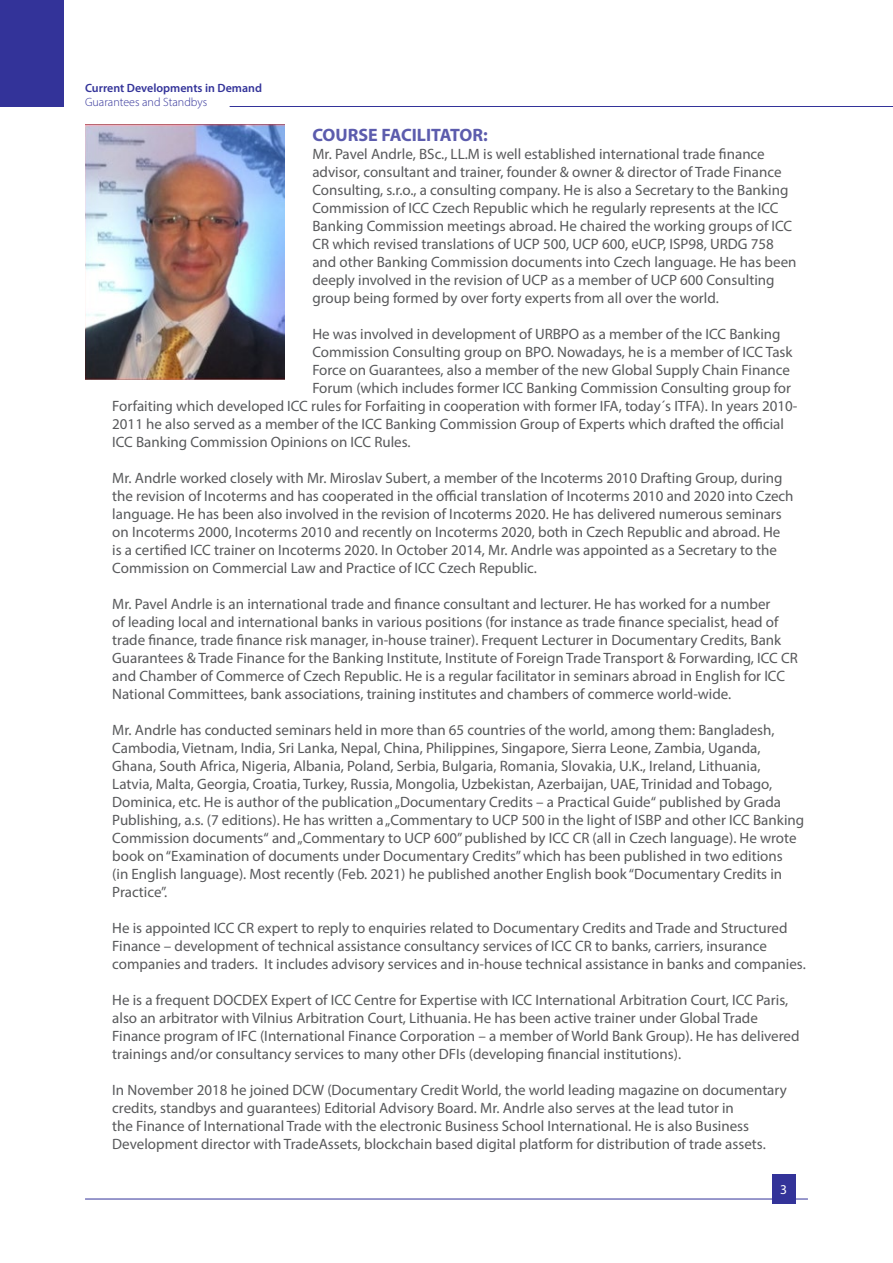
<style>
.page{position:relative;width:893px;height:1263px;background:#fff}
.page>*{position:absolute;margin:0;border:0;box-sizing:border-box;transform-origin:0 0}
.t1{font:700 18px "Myriad Pro";color:#5c5cad}
.t2{font:15px/18px "Myriad Pro";color:#58595b}
.t3{font:13.5px "Myriad Pro";color:#fff}
.t4{font:600 12px "Myriad Pro";color:#339}
.t5{font:300 12px "Myriad Pro";color:#339}
</style>
<div class="page">
<div style="left:0;top:0;width:64px;height:106px;background:#339"></div>
<hr style="left:230px;top:106px;width:663px;height:1px;background:#339">
<hr style="left:85px;top:1199px;width:723px;height:1px;background:#339">
<div style="left:772px;top:1174px;width:23px;height:30px;background:#339"></div>
<img style="left:85px;top:124px;width:199px;height:256px">
<p class="t4" style="left:85px;top:80px;width:178px">Current Developments in Demand</p>
<p class="t5" style="left:85px;top:95px;width:124px">Guarantees and Standbys</p>
<p class="t1" style="left:312px;top:123px;width:177px">COURSE FACILITATOR:</p>
<p class="t2" style="left:312px;top:145px;width:486px">Mr. Pavel Andrle, BSc., LL.M is well established international trade finance advisor, consultant and trainer, founder &amp; owner &amp; director of Trade Finance Consulting, s.r.o., a consulting company. He is also a Secretary to the Banking Commission of ICC Czech Republic which he regularly represents at the ICC Banking Commission meetings abroad. He chaired the working groups of ICC CR which revised translations of UCP 500, UCP 600, eUCP, ISP98, URDG 758 and other Banking Commission documents into Czech language. He has been deeply involved in the revision of UCP as a member of UCP 600 Consulting group being formed by over forty experts from all over the world.</p>
<p class="t2" style="left:312px;top:325px;width:470px">He was involved in development of URBPO as a member of the ICC Banking</p>
<p class="t2" style="left:312px;top:343px;width:482px">Commission Consulting group on BPO. Nowadays, he is a member of ICC Task</p>
<p class="t2" style="left:312px;top:361px;width:479px">Force on Guarantees, also a member of the new Global Supply Chain Finance</p>
<p class="t2" style="left:312px;top:379px;width:480px">Forum (which includes former ICC Banking Commission Consulting group for</p>
<p class="t2" style="left:112px;top:397px;width:687px">Forfaiting which developed ICC rules for Forfaiting in cooperation with former IFA, today´s ITFA). In years 2010-</p>
<p class="t2" style="left:112px;top:415px;width:673px">2011 he also served as a member of the ICC Banking Commission Group of Experts which drafted the official</p>
<p class="t2" style="left:112px;top:433px;width:300px">ICC Banking Commission Opinions on ICC Rules.</p>
<p class="t2" style="left:112px;top:469px;width:683px">Mr. Andrle worked closely with Mr. Miroslav Subert, a member of the Incoterms 2010 Drafting Group, during the revision of Incoterms and has cooperated in the official translation of Incoterms 2010 and 2020 into Czech language. He has been also involved in the revision of Incoterms 2020. He has delivered numerous seminars on Incoterms 2000, Incoterms 2010 and recently on Incoterms 2020, both in Czech Republic and abroad. He<br>is a certified ICC trainer on Incoterms 2020. In October 2014, Mr. Andrle was appointed as a Secretary to the Commission on Commercial Law and Practice of ICC Czech Republic.</p>
<p class="t2" style="left:112px;top:595px;width:687px">Mr. Pavel Andrle is an international trade and finance consultant and lecturer. He has worked for a number<br>of leading local and international banks in various positions (for instance as trade finance specialist, head of trade finance, trade finance risk manager, in-house trainer). Frequent Lecturer in Documentary Credits, Bank Guarantees &amp; Trade Finance for the Banking Institute, Institute of Foreign Trade Transport &amp; Forwarding, ICC CR and Chamber of Commerce of Czech Republic. He is a regular facilitator in seminars abroad in English for ICC National Committees, bank associations, training institutes and chambers of commerce world-wide.</p>
<p class="t2" style="left:112px;top:721px;width:693px">Mr. Andrle has conducted seminars held in more than 65 countries of the world, among them: Bangladesh, Cambodia, Vietnam, India, Sri Lanka, Nepal, China, Philippines, Singapore, Sierra Leone, Zambia, Uganda, Ghana, South Africa, Nigeria, Albania, Poland, Serbia, Bulgaria, Romania, Slovakia, U.K., Ireland, Lithuania, Latvia, Malta, Georgia, Croatia, Turkey, Russia, Mongolia, Uzbekistan, Azerbaijan, UAE, Trinidad and Tobago, Dominica, etc. He is author of the publication „Documentary Credits – a Practical Guide“ published by Grada Publishing, a.s. (7 editions). He has written a „Commentary to UCP 500 in the light of ISBP and other ICC Banking Commission documents“ and „Commentary to UCP 600” published by ICC CR (all in Czech language). He wrote book on “Examination of documents under Documentary Credits” which has been published in two editions<br>(in English language). Most recently (Feb. 2021) he published another English book “Documentary Credits in Practice”.</p>
<p class="t2" style="left:112px;top:919px;width:695px">He is appointed ICC CR expert to reply to enquiries related to Documentary Credits and Trade and Structured<br>Finance – development of technical assistance consultancy services of ICC CR to banks, carriers, insurance companies and traders. It includes advisory services and in-house technical assistance in banks and companies.</p>
<p class="t2" style="left:112px;top:991px;width:689px">He is a frequent DOCDEX Expert of ICC Centre for Expertise with ICC International Arbitration Court, ICC Paris, also an arbitrator with Vilnius Arbitration Court, Lithuania. He has been active trainer under Global Trade Finance program of IFC (International Finance Corporation – a member of World Bank Group). He has delivered trainings and/or consultancy services to many other DFIs (developing financial institutions).</p>
<p class="t2" style="left:112px;top:1081px;width:676px">In November 2018 he joined DCW (Documentary Credit World, the world leading magazine on documentary credits, standbys and guarantees) Editorial Advisory Board. Mr. Andrle also serves at the lead tutor in<br>the Finance of International Trade with the electronic Business School International. He is also Business Development director with TradeAssets, blockchain based digital platform for distribution of trade assets.</p>
<p class="t3" style="left:780px;top:1181px;width:8px">3</p>
</div>
